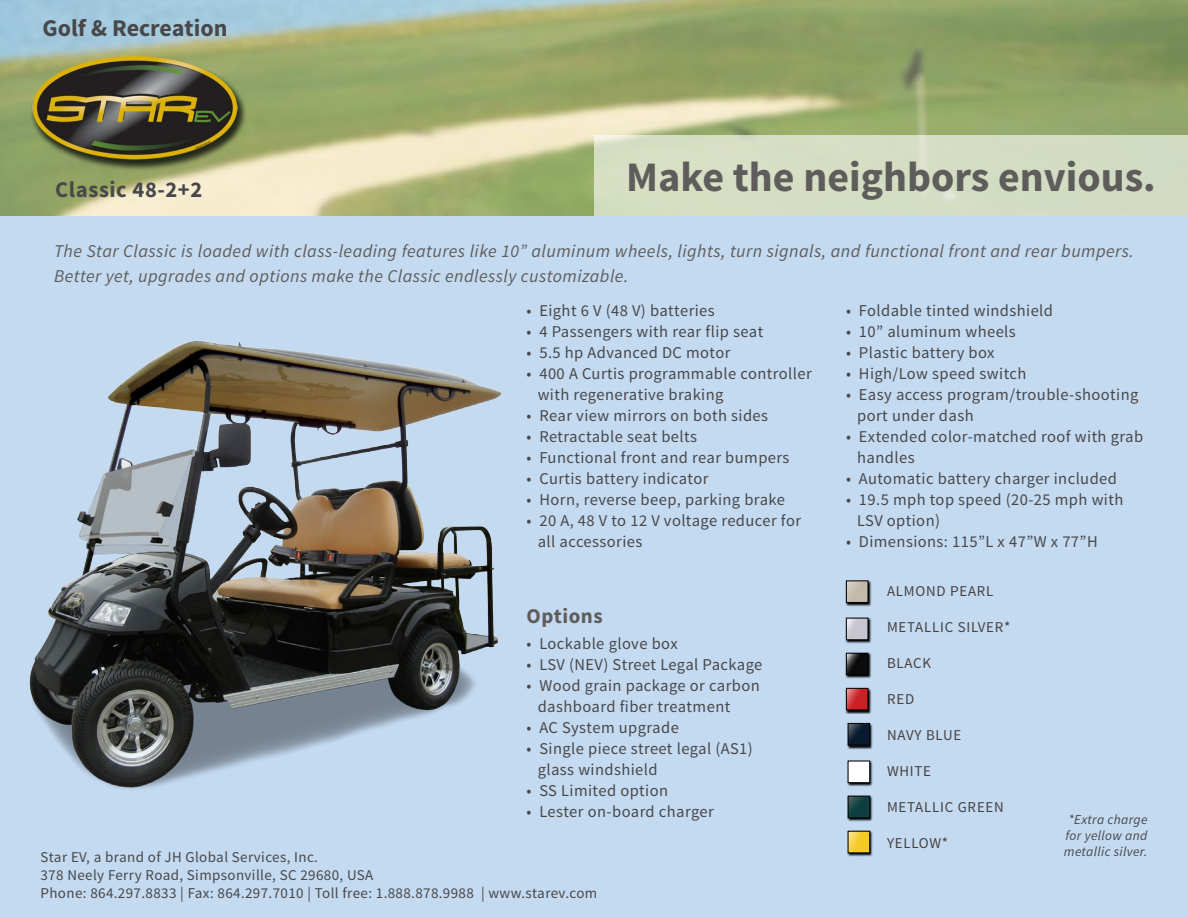
<style>
.page{position:relative;width:1188px;height:918px;background:#fff}
.page>*{position:absolute;margin:0;border:0;box-sizing:border-box;transform-origin:0 0}
.t1{font:700 42px "Source Sans Pro";color:#5e5d5c}
.t2{font:700 24px "Source Sans Pro";color:#48484a}
.t3{font:700 22.5px "Source Sans Pro";letter-spacing:.025em;color:#48484a}
.t4{font:700 21px "Source Sans Pro";letter-spacing:.025em;color:#5e5d5c}
.t5{font:italic 18px/25.5px "Source Sans Pro";letter-spacing:.025em;color:#5e5d5c}
.t6{font:16.5px/21px "Source Sans Pro";letter-spacing:.025em;color:#48484a}
.t7{font:15px/18px "Source Sans Pro";letter-spacing:.025em;color:#48484a}
.t8{font:15px "Source Sans Pro";letter-spacing:.05em;color:#474342}
.t9{font:italic 13.5px/16.2px "Source Sans Pro";letter-spacing:.025em;color:#48484a;text-align:center}
</style>
<div class="page">
<img style="left:0;top:0;width:1188px;height:216px">
<div style="left:0;top:216px;width:1188px;height:702px;background:#c4daf1"></div>
<div style="left:30px;top:56px;width:218px;height:116px;background:#000;opacity:.75"></div>
<img style="left:33px;top:57px;width:204px;height:103px">
<svg style="left:847px;top:831px;width:26px;height:26px"></svg>
<img style="left:850px;top:833px;width:18px;height:18px">
<svg style="left:847px;top:796px;width:26px;height:26px"></svg>
<div style="left:848px;top:796px;width:22px;height:22px;border:1px solid #000"></div>
<svg style="left:845px;top:653px;width:26px;height:26px"></svg>
<img style="left:848px;top:655px;width:18px;height:18px">
<div style="left:846px;top:653px;width:22px;height:22px;border:1px solid #000"></div>
<svg style="left:845px;top:688px;width:26px;height:26px"></svg>
<img style="left:848px;top:690px;width:18px;height:18px">
<div style="left:846px;top:688px;width:22px;height:22px;border:1px solid #000"></div>
<svg style="left:847px;top:723px;width:26px;height:26px"></svg>
<div style="left:848px;top:723px;width:22px;height:22px;border:1px solid #000"></div>
<svg style="left:847px;top:760px;width:26px;height:27px"></svg>
<img style="left:850px;top:763px;width:18px;height:18px">
<div style="left:848px;top:761px;width:22px;height:22px;border:1px solid #000"></div>
<svg style="left:845px;top:580px;width:26px;height:27px"></svg>
<img style="left:848px;top:582px;width:18px;height:19px">
<div style="left:846px;top:580px;width:22px;height:23px;border:1px solid #000"></div>
<svg style="left:845px;top:618px;width:26px;height:26px"></svg>
<img style="left:848px;top:620px;width:18px;height:18px">
<div style="left:846px;top:618px;width:22px;height:22px;border:1px solid #000"></div>
<div style="left:594px;top:135px;width:594px;height:81px;background:#d5ddc3"></div>
<svg style="left:848px;top:797px;width:21px;height:20px"></svg>
<svg style="left:848px;top:724px;width:21px;height:21px"></svg>
<img style="left:29px;top:342px;width:473px;height:447px">
<h2 class="t2" style="left:43px;top:13px;width:186px">Golf &amp; Recreation</h2>
<h3 class="t3" style="left:55px;top:176px;width:149px">Classic 48-2+2</h3>
<h1 class="t1" style="left:626px;top:150px;width:531px">Make the neighbors envious.</h1>
<p class="t5" style="left:54px;top:238px;width:1081px">The Star Classic is loaded with class-leading features like 10” aluminum wheels, lights, turn signals, and functional front and rear bumpers.<br>Better yet, upgrades and options make the Classic endlessly customizable.</p>
<p class="t6" style="left:526px;top:300px;width:190px">• Eight 6 V (48 V) batteries</p>
<p class="t6" style="left:526px;top:321px;width:238px">• 4 Passengers with rear flip seat</p>
<p class="t6" style="left:526px;top:342px;width:205px">• 5.5 hp Advanced DC motor</p>
<p class="t6" style="left:538px;top:363px;width:275px;text-indent:-11px">• 400 A Curtis programmable controller with regenerative braking</p>
<p class="t6" style="left:526px;top:405px;width:243px">• Rear view mirrors on both sides</p>
<p class="t6" style="left:526px;top:426px;width:172px">• Retractable seat belts</p>
<p class="t6" style="left:526px;top:447px;width:264px">• Functional front and rear bumpers</p>
<p class="t6" style="left:526px;top:468px;width:183px">• Curtis battery indicator</p>
<p class="t6" style="left:526px;top:489px;width:260px">• Horn, reverse beep, parking brake</p>
<p class="t6" style="left:538px;top:510px;width:265px;text-indent:-11px">• 20 A, 48 V to 12 V voltage reducer for all accessories</p>
<p class="t4" style="left:526px;top:603px;width:78px">Options</p>
<p class="t6" style="left:526px;top:633px;width:153px">• Lockable glove box</p>
<p class="t6" style="left:526px;top:654px;width:237px">• LSV (NEV) Street Legal Package</p>
<p class="t6" style="left:538px;top:675px;width:224px;text-indent:-11px">• Wood grain package or carbon dashboard fiber treatment</p>
<p class="t6" style="left:526px;top:717px;width:154px">• AC System upgrade</p>
<p class="t6" style="left:538px;top:738px;width:217px;text-indent:-11px">• Single piece street legal (AS1) glass windshield</p>
<p class="t6" style="left:526px;top:780px;width:143px">• SS Limited option</p>
<p class="t6" style="left:526px;top:801px;width:189px">• Lester on-board charger</p>
<p class="t7" style="left:40px;top:848px;width:558px">Star EV, a brand of JH Global Services, Inc.<br>378 Neely Ferry Road, Simpsonville, SC 29680, USA<br>Phone: 864.297.8833 | Fax: 864.297.7010 | Toll free: 1.888.878.9988 | www.starev.com</p>
<p class="t6" style="left:846px;top:300px;width:209px">• Foldable tinted windshield</p>
<p class="t6" style="left:846px;top:321px;width:171px">• 10” aluminum wheels</p>
<p class="t6" style="left:846px;top:342px;width:150px">• Plastic battery box</p>
<p class="t6" style="left:846px;top:363px;width:182px">• High/Low speed switch</p>
<p class="t6" style="left:857px;top:385px;width:283px;text-indent:-11px">• Easy access program/trouble-shooting port under dash</p>
<p class="t6" style="left:857px;top:427px;width:288px;text-indent:-11px">• Extended color-matched roof with grab handles</p>
<p class="t6" style="left:846px;top:469px;width:273px">• Automatic battery charger included</p>
<p class="t6" style="left:857px;top:490px;width:268px;text-indent:-11px">• 19.5 mph top speed (20-25 mph with<br>LSV option)</p>
<p class="t6" style="left:846px;top:532px;width:253px">• Dimensions: 115”L x 47”W x 77”H</p>
<p class="t8" style="left:887px;top:582px;width:108px">ALMOND PEARL</p>
<p class="t8" style="left:887px;top:618px;width:125px">METALLIC SILVER*</p>
<p class="t8" style="left:887px;top:654px;width:46px">BLACK</p>
<p class="t8" style="left:887px;top:690px;width:29px">RED</p>
<p class="t8" style="left:887px;top:726px;width:76px">NAVY BLUE</p>
<p class="t8" style="left:887px;top:762px;width:46px">WHITE</p>
<p class="t8" style="left:887px;top:798px;width:118px">METALLIC GREEN</p>
<p class="t8" style="left:887px;top:834px;width:63px">YELLOW*</p>
<p class="t9" style="left:1064px;top:811px;width:85px">*Extra charge for yellow and metallic silver.</p>
</div>
